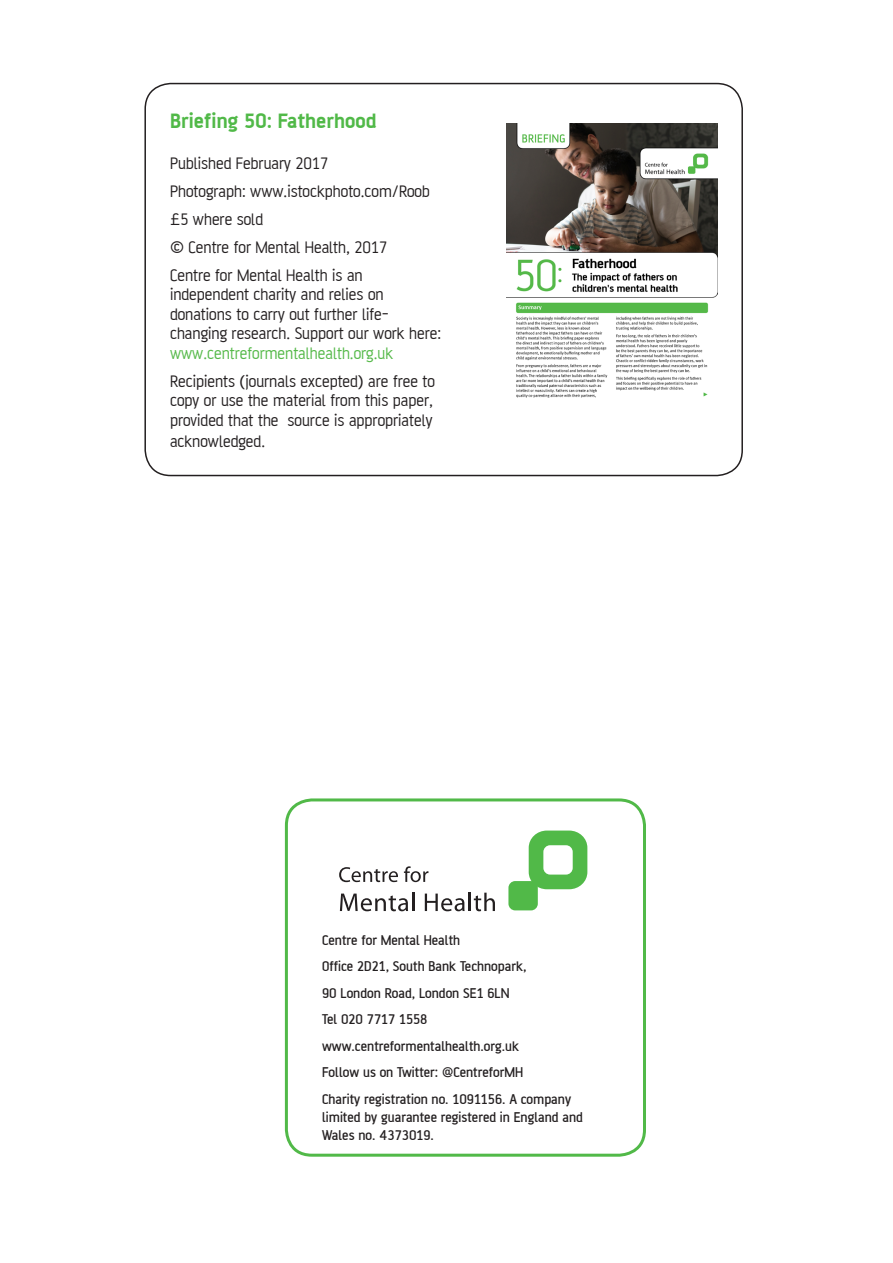
<style>
.page{position:relative;width:893px;height:1263px;background:#fff}
.page>*{position:absolute;margin:0;border:0;box-sizing:border-box;transform-origin:0 0}
.b{font:700 22.5px "AF Battersea";color:#51b948}
.t1{font:18px/19.5px "AF Battersea";color:#231f20}
.t2{font:500 15px/18px "AF Battersea";color:#231f20}
.s1{color:#55b949}
</style>
<div class="page">
<div style="left:144px;top:83px;width:599px;height:393px;border:2px solid #231f20;border-radius:26px"></div>
<img style="left:506px;top:123px;width:211px;height:275px">
<div style="left:285px;top:798px;width:361px;height:359px;border:3px solid #51b948;border-radius:26px"></div>
<svg style="left:529px;top:830px;width:58px;height:59px"></svg>
<div style="left:508px;top:881px;width:30px;height:29px;background:#51b948;border-radius:7px"></div>
<svg style="left:339px;top:867px;width:59px;height:15px"></svg>
<svg style="left:404px;top:866px;width:24px;height:16px"></svg>
<svg style="left:340px;top:893px;width:74px;height:18px"></svg>
<svg style="left:425px;top:893px;width:70px;height:18px"></svg>
<p class="b" style="left:170px;top:108px;width:208px">Briefing 50: Fatherhood</p>
<p class="t1" style="left:170px;top:153px;width:160px">Published February 2017</p>
<p class="t1" style="left:170px;top:181px;width:261px">Photograph: www.istockphoto.com/Roob</p>
<p class="t1" style="left:170px;top:209px;width:95px">£5 where sold</p>
<p class="t1" style="left:170px;top:237px;width:219px">© Centre for Mental Health, 2017</p>
<p class="t1" style="left:170px;top:265px;width:273px">Centre for Mental Health is an independent charity and relies on donations to carry out further life&shy;changing research. Support our work here: <span class="s1">www.centreformentalhealth.org.uk</span></p>
<p class="t1" style="left:170px;top:371px;width:266px;text-align:justify">Recipients (journals excepted) are free to copy or use the material from this paper, provided that the source is appropriately</p>
<p class="t1" style="left:170px;top:432px;width:97px">acknowledged.</p>
<p class="t2" style="left:322px;top:931px;width:140px">Centre for Mental Health</p>
<p class="t2" style="left:322px;top:957px;width:206px">Office 2D21, South Bank Technopark,</p>
<p class="t2" style="left:322px;top:984px;width:189px">90 London Road, London SE1 6LN</p>
<p class="t2" style="left:322px;top:1010px;width:107px">Tel 020 7717 1558</p>
<p class="t2" style="left:322px;top:1037px;width:198px">www.centreformentalhealth.org.uk</p>
<p class="t2" style="left:322px;top:1063px;width:203px">Follow us on Twitter: @CentreforMH</p>
<p class="t2" style="left:322px;top:1090px;width:262px">Charity registration no. 1091156. A company limited by guarantee registered in England and<br>Wales no. 4373019.</p>
</div>
